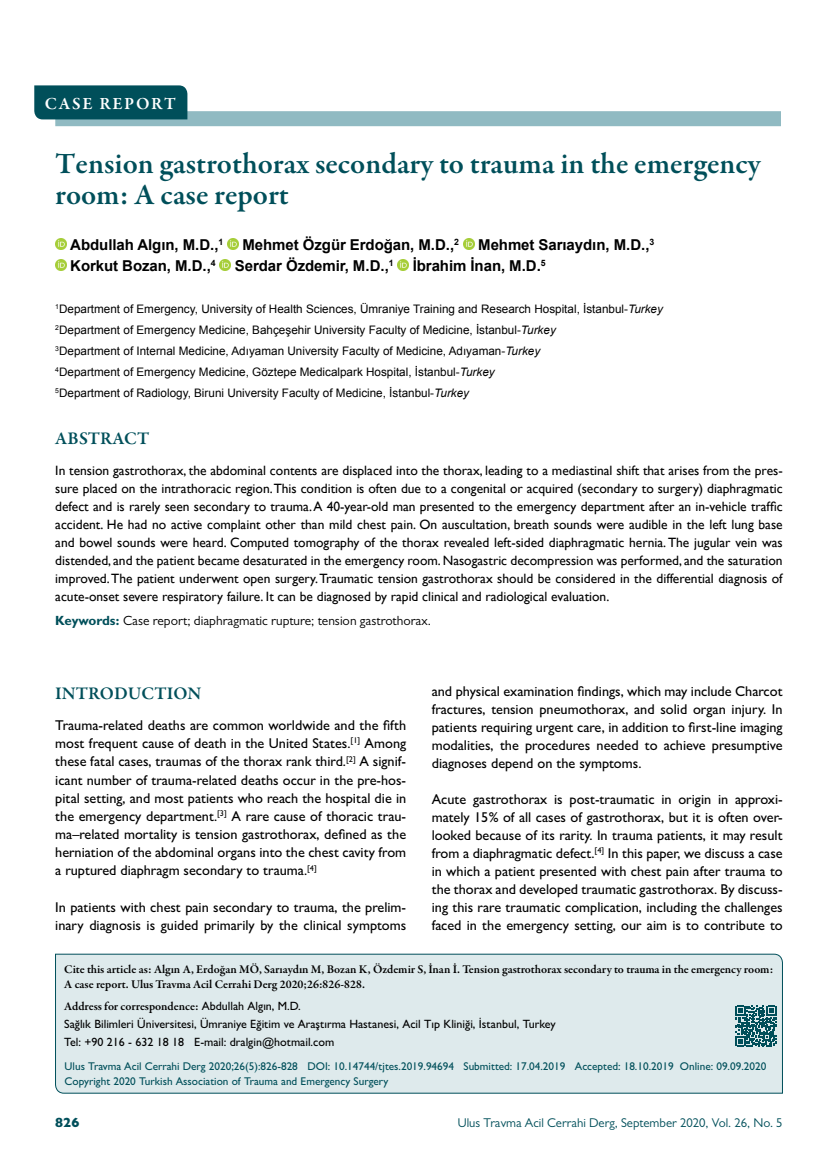
<style>
.page{position:relative;width:838px;height:1170px;background:#fff}
.page>*{position:absolute;margin:0;border:0;box-sizing:border-box;transform-origin:0 0}
.t1{font:600 30px/31.5px "Garamond Premr Pro";color:#004f5a}
.t2{font:600 18px "Garamond Premr Pro";letter-spacing:.005em;color:#004f5a}
.t3{font:600 17.25px "Garamond Premr Pro";letter-spacing:.1em;color:#fff}
.t4{font:700 15px "Arial";letter-spacing:-.005em;color:#000}
.t5{font:500 14.25px/18px "Gill Sans MT Pro";color:#000;text-align:justify}
.t6{font:13.5px/18px "Gill Sans";color:#000;text-align:justify}
.t7{font:800 13.5px "Gill Sans MT Pro";color:#004f5a}
.t8{font:13.35px "Gill Sans MT Pro";color:#000}
.t9{font:12.75px "Gill Sans MT Pro";color:#004f5a}
.t10{font:600 12px/15px "Garamond Premr Pro";color:#000}
.t11{font:500 12px/18px "Gill Sans MT Pro";color:#000}
.t12{font:11.7px/21px "Arial";color:#000}
.t13{font:500 11.25px/15px "Gill Sans MT Pro";color:#004f5a}
.s1{font-style:italic}
.s2{font-weight:700;color:#004f5a}
.s3{font-family:"Gill Sans MT Pro";font-weight:500}
</style>
<div class="page">
<div style="left:55px;top:111px;width:726px;height:15px;background:#90bac2"></div>
<svg style="left:55px;top:238px;width:11px;height:11px"></svg>
<svg style="left:227px;top:238px;width:11px;height:11px"></svg>
<svg style="left:463px;top:238px;width:11px;height:11px"></svg>
<svg style="left:55px;top:259px;width:11px;height:11px"></svg>
<svg style="left:220px;top:259px;width:11px;height:11px"></svg>
<svg style="left:398px;top:259px;width:11px;height:11px"></svg>
<div style="left:34px;top:85px;width:153px;height:34px;background:#004f5a"></div>
<div style="left:55px;top:953px;width:728px;height:140px;background:#deeaec"></div>
<svg style="left:735px;top:1005px;width:41px;height:41px;background:#447f87"></svg>
<p class="t3" style="left:45px;top:93px;width:133px">CASE REPORT</p>
<h1 class="t1" style="left:55px;top:148px;width:707px">Tension gastrothorax secondary to trauma in the emergency room: A case report</h1>
<p class="t4" style="left:70px;top:234px;width:155px">Abdullah Algın, M.D.,<sup>1</sup></p>
<p class="t4" style="left:242px;top:234px;width:218px">Mehmet Özgür Erdoğan, M.D.,<sup>2</sup></p>
<p class="t4" style="left:478px;top:234px;width:178px">Mehmet Sarıaydın, M.D.,<sup>3</sup></p>
<p class="t4" style="left:70px;top:255px;width:147px">Korkut Bozan, M.D.,<sup>4</sup></p>
<p class="t4" style="left:235px;top:255px;width:160px">Serdar Özdemir, M.D.,<sup>1</sup></p>
<p class="t4" style="left:413px;top:255px;width:134px">İbrahim İnan, M.D.<sup>5</sup></p>
<p class="t12" style="left:55px;top:298px;width:609px"><sup>1</sup>Department of Emergency, University of Health Sciences, Ümraniye Training and Research Hospital, İstanbul-<span class="s1">Turkey </span><sup>2</sup>Department of Emergency Medicine, Bahçeşehir University Faculty of Medicine, İstanbul-<span class="s1">Turkey<br></span><sup>3</sup>Department of Internal Medicine, Adıyaman University Faculty of Medicine, Adıyaman-<span class="s1">Turkey<br></span><sup>4</sup>Department of Emergency Medicine, Göztepe Medicalpark Hospital, İstanbul-<span class="s1">Turkey<br></span><sup>5</sup>Department of Radiology, Biruni University Faculty of Medicine, İstanbul-<span class="s1">Turkey</span></p>
<p class="t2" style="left:55px;top:427px;width:95px">ABSTRACT</p>
<p class="t6" style="left:55px;top:461px;width:729px">In tension gastrothorax, the abdominal contents are displaced into the thorax, leading to a mediastinal shift that arises from the pres&shy;sure placed on the intrathoracic region. This condition is often due to a congenital or acquired (secondary to surgery) diaphragmatic defect and is rarely seen secondary to trauma. A 40-year-old man presented to the emergency department after an in-vehicle traffic accident. He had no active complaint other than mild chest pain. On auscultation, breath sounds were audible in the left lung base and bowel sounds were heard. Computed tomography of the thorax revealed left-sided diaphragmatic hernia. The jugular vein was distended, and the patient became desaturated in the emergency room. Nasogastric decompression was performed, and the saturation improved. The patient underwent open surgery. Traumatic tension gastrothorax should be considered in the differential diagnosis of acute-onset severe respiratory failure. It can be diagnosed by rapid clinical and radiological evaluation.</p>
<p class="t8" style="left:55px;top:612px;width:377px"><span class="s2">Keywords:</span> Case report; diaphragmatic rupture; tension gastrothorax.</p>
<p class="t2" style="left:55px;top:682px;width:148px">INTRODUCTION</p>
<p class="t5" style="left:55px;top:716px;width:352px">Trauma-related deaths are common worldwide and the fifth most frequent cause of death in the United States.<sup>[1]</sup> Among these fatal cases, traumas of the thorax rank third.<sup>[2]</sup> A signif&shy;icant number of trauma-related deaths occur in the pre-hos&shy;pital setting, and most patients who reach the hospital die in the emergency department.<sup>[3]</sup> A rare cause of thoracic trau&shy;ma–related mortality is tension gastrothorax, defined as the herniation of the abdominal organs into the chest cavity from a ruptured diaphragm secondary to trauma.<sup>[4]</sup></p>
<p class="t5" style="left:55px;top:897px;width:352px">In patients with chest pain secondary to trauma, the prelim&shy;inary diagnosis is guided primarily by the clinical symptoms</p>
<p class="t5" style="left:432px;top:681px;width:352px">and physical examination findings, which may include Charcot fractures, tension pneumothorax, and solid organ injury. In patients requiring urgent care, in addition to first-line imaging modalities, the procedures needed to achieve presumptive diagnoses depend on the symptoms.</p>
<p class="t5" style="left:432px;top:789px;width:352px">Acute gastrothorax is post-traumatic in origin in approxi&shy;mately 15% of all cases of gastrothorax, but it is often over&shy;looked because of its rarity. In trauma patients, it may result from a diaphragmatic defect.<sup>[4]</sup> In this paper, we discuss a case in which a patient presented with chest pain after trauma to the thorax and developed traumatic gastrothorax. By discuss&shy;ing this rare traumatic complication, including the challenges faced in the emergency setting, our aim is to contribute to</p>
<p class="t10" style="left:64px;top:962px;width:710px">Cite this article as: Algın A, Erdoğan MÖ, Sarıaydın M, Bozan K, Özdemir S, İnan İ. Tension gastrothorax secondary to trauma in the emergency room:<br>A case report. Ulus Travma Acil Cerrahi Derg 2020;26:826-828.</p>
<p class="t10" style="left:64px;top:999px;width:238px">Address for correspondence: <span class="s3">Abdullah Algın, M.D.</span></p>
<p class="t11" style="left:64px;top:1015px;width:493px">Sağlık Bilimleri Üniversitesi, Ümraniye Eğitim ve Araştırma Hastanesi, Acil Tıp Kliniği, İstanbul, Turkey<br>Tel: +90 216 - 632 18 18 E-mail: dralgin@hotmail.com</p>
<p class="t13" style="left:65px;top:1058px;width:703px">Ulus Travma Acil Cerrahi Derg 2020;26(5):826-828 DOI: 10.14744/tjtes.2019.94694 Submitted: 17.04.2019 Accepted: 18.10.2019 Online: 09.09.2020<br>Copyright 2020 Turkish Association of Trauma and Emergency Surgery</p>
<p class="t7" style="left:55px;top:1114px;width:26px">826</p>
<p class="t9" style="left:458px;top:1115px;width:326px">Ulus Travma Acil Cerrahi Derg, September 2020, Vol. 26, No. 5</p>
</div>
